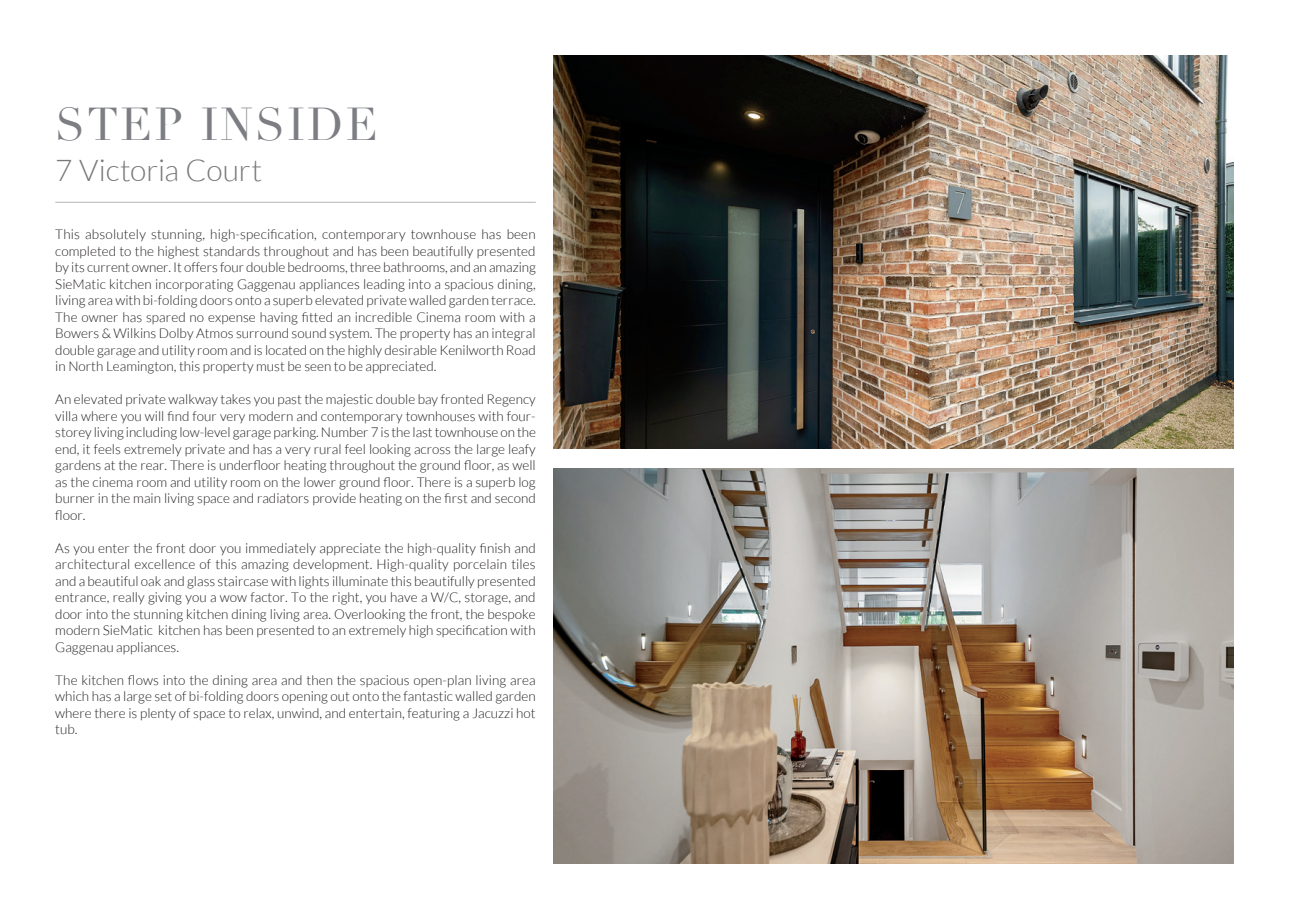
<style>
.page{position:relative;width:1289px;height:919px;background:#fff}
.page>*{position:absolute;margin:0;border:0;box-sizing:border-box;transform-origin:0 0}
.t1{font:45px "Didot";letter-spacing:.05em;color:#7c7e83}
.t2{font:300 30px "Lato";letter-spacing:-.005em;color:#76787b}
.t3{font:300 13.5px/16.5px "Lato";color:#231f20;text-align:justify}
</style>
<div class="page">
<hr style="left:55px;top:202px;width:481px;height:1px;background:#b4b5b8">
<img style="left:554px;top:468px;width:679px;height:395px">
<img style="left:554px;top:56px;width:679px;height:393px">
<h1 class="t1" style="left:55px;top:98px;width:324px">STEP INSIDE</h1>
<h2 class="t2" style="left:55px;top:154px;width:208px">7 Victoria Court</h2>
<p class="t3" style="left:55px;top:226px;width:482px">This absolutely stunning, high-specification, contemporary townhouse has been completed to the highest standards throughout and has been beautifully presented by its current owner. It offers four double bedrooms, three bathrooms, and an amazing SieMatic kitchen incorporating Gaggenau appliances leading into a spacious dining, living area with bi-folding doors onto a superb elevated private walled garden terrace.<br>The owner has spared no expense having fitted an incredible Cinema room with a Bowers &amp; Wilkins Dolby Atmos surround sound system. The property has an integral double garage and utility room and is located on the highly desirable Kenilworth Road in North Leamington, this property must be seen to be appreciated.</p>
<p class="t3" style="left:55px;top:391px;width:482px">An elevated private walkway takes you past the majestic double bay fronted Regency villa where you will find four very modern and contemporary townhouses with four&shy;storey living including low-level garage parking. Number 7 is the last townhouse on the end, it feels extremely private and has a very rural feel looking across the large leafy gardens at the rear. There is underfloor heating throughout the ground floor, as well as the cinema room and utility room on the lower ground floor. There is a superb log burner in the main living space and radiators provide heating on the first and second floor.</p>
<p class="t3" style="left:55px;top:539px;width:482px">As you enter the front door you immediately appreciate the high-quality finish and architectural excellence of this amazing development. High-quality porcelain tiles and a beautiful oak and glass staircase with lights illuminate this beautifully presented entrance, really giving you a wow factor. To the right, you have a W/C, storage, and door into the stunning kitchen dining living area. Overlooking the front, the bespoke modern SieMatic kitchen has been presented to an extremely high specification with Gaggenau appliances.</p>
<p class="t3" style="left:55px;top:671px;width:482px">The kitchen flows into the dining area and then the spacious open-plan living area which has a large set of bi-folding doors opening out onto the fantastic walled garden where there is plenty of space to relax, unwind, and entertain, featuring a Jacuzzi hot tub.</p>
</div>
